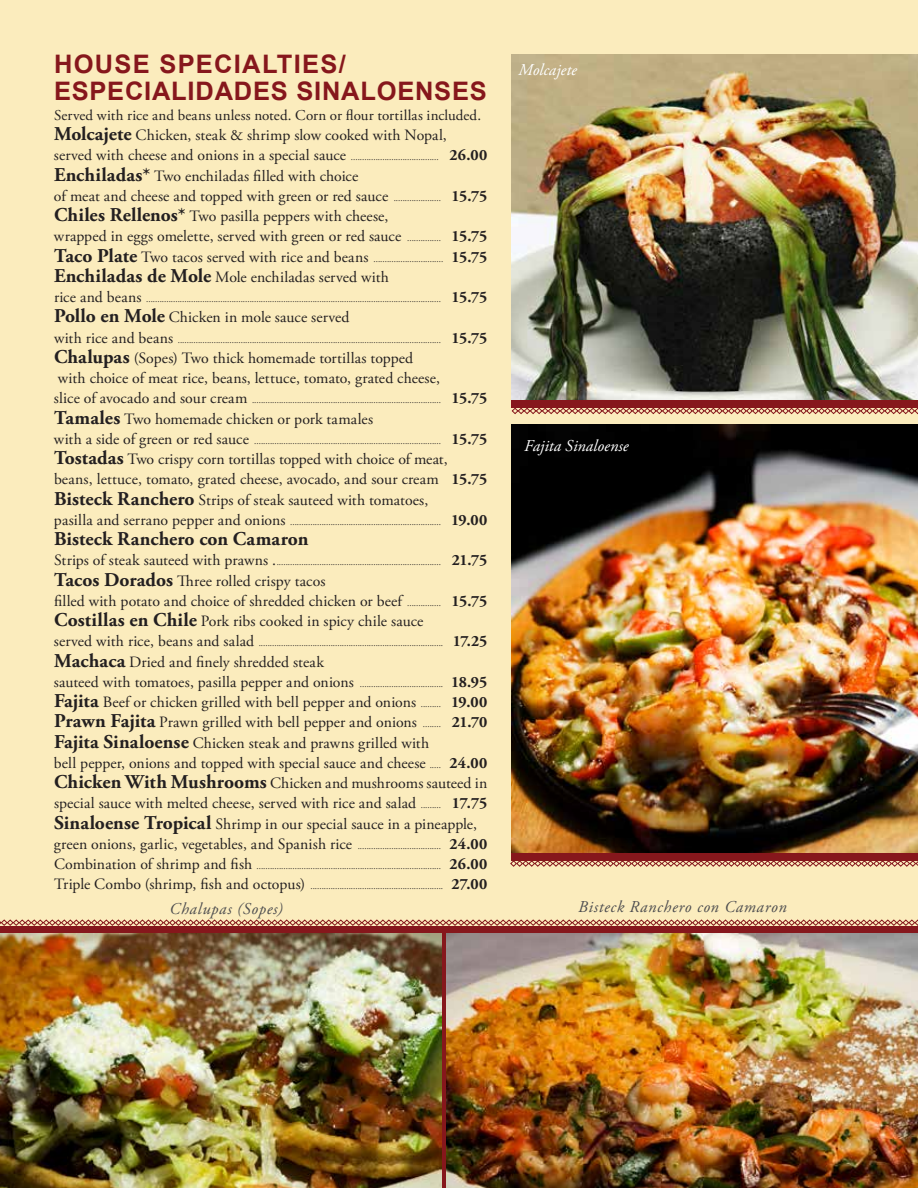
<style>
.page{position:relative;width:918px;height:1188px;background:#fbecbd}
.page>*{position:absolute;margin:0;border:0;box-sizing:border-box;transform-origin:0 0}
.t1{font:700 25.5px/27px "Arial";letter-spacing:.03em;color:#86171c}
.t2{font:700 19.5px "Adobe Garamond Pro";letter-spacing:.005em;color:#231f20}
.t3{font:italic 16.5px "Adobe Garamond Pro";letter-spacing:.045em;color:#4d4d4f}
.t4{font:italic 16.5px "Adobe Garamond Pro";letter-spacing:.005em;color:#fff}
.t5{font:15.75px/20.2px "Adobe Garamond Pro";letter-spacing:.005em;color:#231f20}
.t6{font:15px "Adobe Garamond Pro";letter-spacing:.01em;color:#231f20}
.t7{font:9px "Adobe Garamond Pro";color:#231f20}
.s1{font-weight:700;font-size:19.5px}
.s2{font-size:9px}
.s3{font-weight:700}
.s4{font-size:15.75px}
.s5{font-weight:700;font-size:15.75px}
</style>
<div class="page">
<img style="left:512px;top:425px;width:406px;height:428px">
<img style="left:512px;top:54px;width:406px;height:346px">
<div style="left:512px;top:853px;width:406px;height:8px;background:#86171c"></div>
<svg style="left:510px;top:860px;width:408px;height:7px"></svg>
<div style="left:0;top:926px;width:918px;height:7px;background:#86171c"></div>
<svg style="left:0;top:919px;width:918px;height:7px"></svg>
<div style="left:512px;top:400px;width:406px;height:8px;background:#86171c"></div>
<svg style="left:512px;top:408px;width:406px;height:6px"></svg>
<img style="left:0;top:934px;width:441px;height:254px">
<img style="left:447px;top:934px;width:471px;height:254px">
<h1 class="t1" style="left:54px;top:51px;width:434px">HOUSE SPECIALTIES/<br>ESPECIALIDADES SINALOENSES</h1>
<p class="t6" style="left:54px;top:106px;width:429px">Served with rice and beans unless noted. Corn or flour tortillas included.</p>
<p class="t5" style="left:54px;top:126px;width:435px"><span class="s1">Molcajete</span> Chicken, steak &amp; shrimp slow cooked with Nopal, served with cheese and onions in a special sauce <span class="s2">.......................................</span> <span class="s3">26.00<br></span><span class="s1">Enchiladas*</span> Two enchiladas filled with choice<br>of meat and cheese and topped with green or red sauce <span class="s2">.....................</span> <span class="s3">15.75<br></span><span class="s1">Chiles Rellenos*</span> Two pasilla peppers with cheese,<br>wrapped in eggs omelette, served with green or red sauce <span class="s2">...............</span> <span class="s3">15.75</span></p>
<p class="t7" style="left:54px;top:253px;width:435px"><span class="s1">Taco Plate</span> <span class="s4">Two tacos served with rice and beans</span> ............................... <span class="s5">15.75</span></p>
<p class="t5" style="left:54px;top:267px;width:336px"><span class="s1">Enchiladas de Mole</span> Mole enchiladas served with</p>
<p class="t7" style="left:54px;top:294px;width:435px"><span class="s4">rice and beans</span> ................................................................................................................................... <span class="s5">15.75</span></p>
<p class="t5" style="left:54px;top:308px;width:297px"><span class="s1">Pollo en Mole</span> Chicken in mole sauce served</p>
<p class="t7" style="left:54px;top:334px;width:435px"><span class="s4">with rice and beans</span> ..................................................................................................................... <span class="s5">15.75</span></p>
<p class="t5" style="left:54px;top:348px;width:388px"><span class="s1">Chalupas</span> (Sopes) Two thick homemade tortillas topped with choice of meat rice, beans, lettuce, tomato, grated cheese,</p>
<p class="t7" style="left:54px;top:395px;width:435px"><span class="s4">slice of avocado and sour cream</span> .................................................................................... <span class="s5">15.75</span></p>
<p class="t5" style="left:54px;top:409px;width:321px"><span class="s1">Tamales</span> Two homemade chicken or pork tamales</p>
<p class="t7" style="left:54px;top:436px;width:435px"><span class="s4">with a side of green or red sauce</span> ................................................................................... <span class="s5">15.75</span></p>
<p class="t5" style="left:54px;top:450px;width:435px"><span class="s1">Tostadas</span> Two crispy corn tortillas topped with choice of meat, beans, lettuce, tomato, grated cheese, avocado, and sour cream <span class="s3">15.75<br></span><span class="s1">Bisteck Ranchero</span> Strips of steak sauteed with tomatoes,</p>
<p class="t7" style="left:54px;top:517px;width:435px"><span class="s4">pasilla and serrano pepper and onions</span> ................................................................... <span class="s5">19.00</span></p>
<p class="t2" style="left:54px;top:528px;width:256px">Bisteck Ranchero con Camaron</p>
<p class="t7" style="left:54px;top:557px;width:435px"><span class="s4">Strips of steak sauteed with prawns .</span>......................................................................... <span class="s5">21.75</span></p>
<p class="t5" style="left:54px;top:571px;width:435px"><span class="s1">Tacos Dorados</span> Three rolled crispy tacos<br>filled with potato and choice of shredded chicken or beef <span class="s2">...............</span> <span class="s3">15.75<br></span><span class="s1">Costillas en Chile</span> Pork ribs cooked in spicy chile sauce</p>
<p class="t7" style="left:54px;top:638px;width:435px"><span class="s4">served with rice, beans and salad</span> .................................................................................. <span class="s5">17.25</span></p>
<p class="t5" style="left:54px;top:652px;width:435px"><span class="s1">Machaca</span> Dried and finely shredded steak<br>sauteed with tomatoes, pasilla pepper and onions <span class="s2">.....................................</span> <span class="s3">18.95<br></span><span class="s1">Fajita</span> Beef or chicken grilled with bell pepper and onions <span class="s2">.........</span> <span class="s3">19.00<br></span><span class="s1">Prawn Fajita</span> Prawn grilled with bell pepper and onions <span class="s2">........</span> <span class="s3">21.70<br></span><span class="s1">Fajita Sinaloense</span> Chicken steak and prawns grilled with<br>bell pepper, onions and topped with special sauce and cheese <span class="s2">.....</span> <span class="s3">24.00<br></span><span class="s1">Chicken With Mushrooms</span> Chicken and mushrooms sauteed in special sauce with melted cheese, served with rice and salad <span class="s2">.........</span> <span class="s3">17.75<br></span><span class="s1">Sinaloense Tropical</span> Shrimp in our special sauce in a pineapple, green onions, garlic, vegetables, and Spanish rice <span class="s2">.....................................</span> <span class="s3">24.00</span></p>
<p class="t7" style="left:54px;top:861px;width:435px"><span class="s4">Combination of shrimp and fish</span> .................................................................................. <span class="s5">26.00</span></p>
<p class="t7" style="left:54px;top:881px;width:435px"><span class="s4">Triple Combo (shrimp, fish and octopus)</span> ........................................................... <span class="s5">27.00</span></p>
<p class="t4" style="left:518px;top:59px;width:60px">Molcajete</p>
<p class="t4" style="left:524px;top:436px;width:106px">Fajita Sinaloense</p>
<p class="t3" style="left:170px;top:899px;width:115px">Chalupas (Sopes)</p>
<p class="t3" style="left:578px;top:897px;width:210px">Bisteck Ranchero con Camaron</p>
</div>
